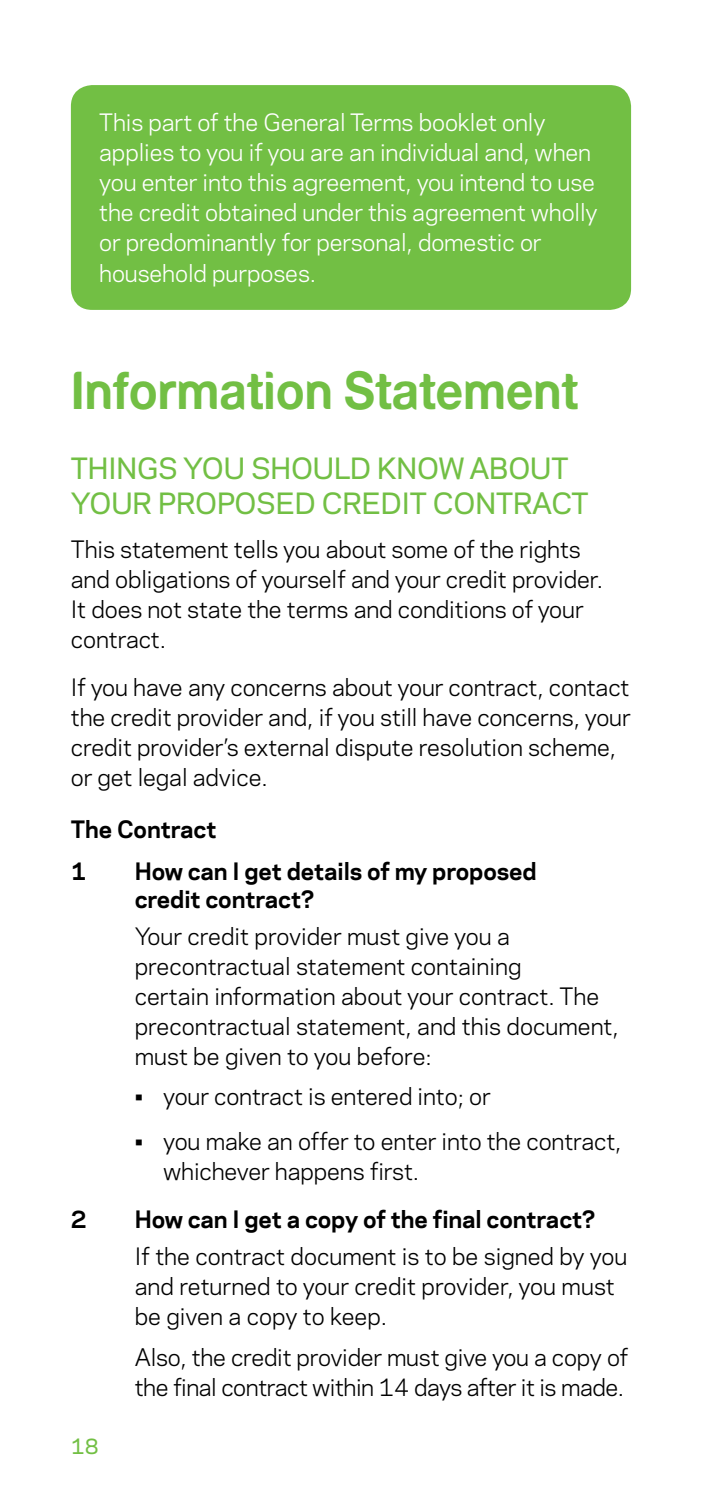
<style>
.page{position:relative;width:702px;height:1489px;background:#fff}
.page>*{position:absolute;margin:0;border:0;box-sizing:border-box;transform-origin:0 0}
.t1{font:47.5px "Dragon Bold 2";color:#72bf44}
.t2{font:500 27.5px/35px "Polaris";letter-spacing:-.005em;color:#72bf44}
.t3{font:22.5px/30px "Polaris";letter-spacing:-.005em;color:#000}
.t4{font:22.5px/30px "Polaris";letter-spacing:-.005em;color:#fff}
.t5{font:700 22.5px/41.8px "Polaris";letter-spacing:-.005em;color:#000}
.t6{font:500 20px "Polaris";color:#72bf44}
</style>
<div class="page">
<div style="left:71px;top:85px;width:560px;height:225px;background:#72bf44;border-radius:21px"></div>
<p class="t4" style="left:99px;top:107px;width:500px">This part of the General Terms booklet only applies to you if you are an individual and, when you enter into this agreement, you intend to use the credit obtained under this agreement wholly or predominantly for personal, domestic or household purposes.</p>
<h1 class="t1" style="left:71px;top:366px;width:509px">Information Statement</h1>
<p class="t2" style="left:71px;top:449px;width:519px">THINGS YOU SHOULD KNOW ABOUT<br>YOUR PROPOSED CREDIT CONTRACT</p>
<p class="t3" style="left:71px;top:533px;width:534px">This statement tells you about some of the rights and obligations of yourself and your credit provider.<br>It does not state the terms and conditions of your contract.</p>
<p class="t3" style="left:71px;top:671px;width:561px">If you have any concerns about your contract, contact the credit provider and, if you still have concerns, your credit provider’s external dispute resolution scheme, or get legal advice.</p>
<p class="t5" style="left:71px;top:807px;width:147px">The Contract<br>1</p>
<p class="t5" style="left:135px;top:856px;width:403px;line-height:27.5px">How can I get details of my proposed credit contract?</p>
<p class="t3" style="left:135px;top:919px;width:485px">Your credit provider must give you a precontractual statement containing<br>certain information about your contract. The precontractual statement, and this document, must be given to you before:</p>
<p class="t3" style="left:135px;top:1080px;width:357px">• your contract is entered into; or</p>
<p class="t3" style="left:163px;top:1124px;width:460px;text-indent:-28px">• you make an offer to enter into the contract, whichever happens first.</p>
<p class="t5" style="left:71px;top:1197px;width:17px">2</p>
<p class="t5" style="left:135px;top:1197px;width:462px">How can I get a copy of the final contract?</p>
<p class="t3" style="left:135px;top:1240px;width:494px">If the contract document is to be signed by you and returned to your credit provider, you must be given a copy to keep.</p>
<p class="t3" style="left:135px;top:1340px;width:494px">Also, the credit provider must give you a copy of the final contract within 14 days after it is made.</p>
<p class="t6" style="left:71px;top:1430px;width:29px">18</p>
</div>
